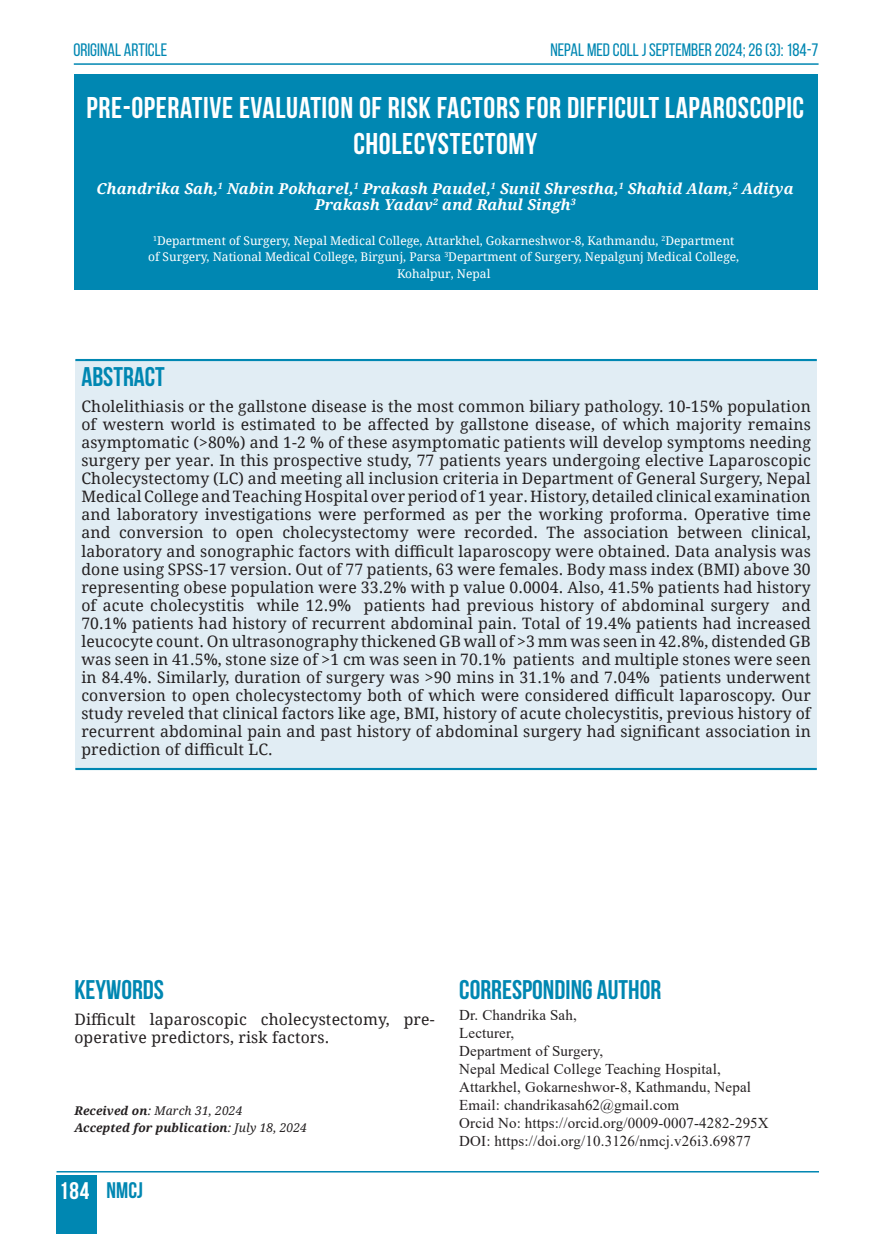
<style>
.page{position:relative;width:893px;height:1234px;background:#fff}
.page>*{position:absolute;margin:0;border:0;box-sizing:border-box;transform-origin:0 0}
.MAIN_TEXT_PARA{font:700 30px/36px "Bebas Neue";letter-spacing:.02em;color:#fff;text-align:center}
.subhead{font:700 27px "Bebas Neue";color:#0087b2}
.t1{font:700 22.5px "Bebas Neue";color:#0087b2}
.t2{font:18px "Bebas Neue";color:#0087b2}
.t3{font:700 16.5px "Bebas Neue";letter-spacing:.04em;color:#0087b2}
.MAIN_TEXT_PARA-2{font:15.75px/18px "Droid Serif";letter-spacing:.01em;color:#231f20;text-align:justify}
.t4{font:15px "Times New Roman";letter-spacing:.01em;color:#231f20}
.MAIN_TEXT_PARA-3{font:italic 700 15px/16.5px "Droid Serif";letter-spacing:.01em;color:#fff;text-align:center}
.t5{font:12px/16.5px "Droid Serif";color:#fff;text-align:center}
.t6{font:italic 700 12px "Droid Serif";letter-spacing:.01em;color:#231f20}
.t7{font:italic 12px "Droid Serif";letter-spacing:.01em;color:#231f20}
.s1{font-weight:700}
.s2{font-weight:400}
.s3{font-size:24px;color:#fff}
</style>
<div class="page">
<hr style="left:74px;top:63px;width:745px;height:2px;background:#0087b2">
<div style="left:57px;top:1174px;width:40px;height:59px;background:#0087b2"></div>
<hr style="left:57px;top:1170px;width:762px;height:2px;background:#0087b2">
<div style="left:74px;top:74px;width:744px;height:216px;background:#0087b2"></div>
<div style="left:75px;top:360px;width:742px;height:408px;background:#e1edf4"></div>
<hr style="left:75px;top:359px;width:742px;height:2px;background:#0087b2">
<hr style="left:75px;top:767px;width:742px;height:2px;background:#0087b2">
<p class="t2" style="left:73px;top:40px;width:95px">ORIGINAL ARTICLE</p>
<p class="t2" style="left:550px;top:40px;width:270px">NEPAL MED COLL J SEPTEMBER 2024; 26 (3): 184-7</p>
<p class="t3" style="left:73px;top:44px;width:189px">NEPAL MEDICAL COLLEGE JOURNAL</p>
<p class="MAIN_TEXT_PARA" style="left:86px;top:89px;width:719px">PRE-OPERATIVE EVALUATION OF RISK FACTORS FOR DIFFICULT LAPAROSCOPIC<br>CHOLECYSTECTOMY</p>
<p class="MAIN_TEXT_PARA-3" style="left:97px;top:179px;width:699px">Chandrika Sah,<sup>1</sup> Nabin Pokharel,<sup>1</sup> Prakash Paudel,<sup>1</sup> Sunil Shrestha,<sup>1</sup> Shahid Alam,<sup>2</sup> Aditya<br>Prakash Yadav<sup>2</sup> and Rahul Singh<sup>3</sup></p>
<p class="t5" style="left:148px;top:232px;width:593px"><sup>1</sup>Department of Surgery, Nepal Medical College, Attarkhel, Gokarneshwor-8, Kathmandu, <sup>2</sup>Department of Surgery, National Medical College, Birgunj, Parsa <sup>3</sup>Department of Surgery, Nepalgunj Medical College,<br>Kohalpur, Nepal</p>
<p class="subhead" style="left:81px;top:362px;width:85px">ABSTRACT</p>
<p class="MAIN_TEXT_PARA-2" style="left:81px;top:397px;width:731px">Cholelithiasis or the gallstone disease is the most common biliary pathology. 10-15% population of western world is estimated to be affected by gallstone disease, of which majority remains asymptomatic (&gt;80%) and 1-2 % of these asymptomatic patients will develop symptoms needing surgery per year. In this prospective study, 77 patients years undergoing elective Laparoscopic Cholecystectomy (LC) and meeting all inclusion criteria in Department of General Surgery, Nepal Medical College and Teaching Hospital over period of 1 year. History, detailed clinical examination and laboratory investigations were performed as per the working proforma. Operative time and conversion to open cholecystectomy were recorded. The association between clinical, laboratory and sonographic factors with difficult laparoscopy were obtained. Data analysis was done using SPSS-17 version. Out of 77 patients, 63 were females. Body mass index (BMI) above 30 representing obese population were 33.2% with p value 0.0004. Also, 41.5% patients had history of acute cholecystitis while 12.9% patients had previous history of abdominal surgery and 70.1% patients had history of recurrent abdominal pain. Total of 19.4% patients had increased leucocyte count. On ultrasonography thickened GB wall of &gt;3 mm was seen in 42.8%, distended GB was seen in 41.5%, stone size of &gt;1 cm was seen in 70.1% patients and multiple stones were seen in 84.4%. Similarly, duration of surgery was &gt;90 mins in 31.1% and 7.04% patients underwent conversion to open cholecystectomy both of which were considered difficult laparoscopy. Our study reveled that clinical factors like age, BMI, history of acute cholecystitis, previous history of recurrent abdominal pain and past history of abdominal surgery had significant association in prediction of difficult LC.</p>
<p class="subhead" style="left:74px;top:974px;width:91px">KEYWORDS</p>
<p class="MAIN_TEXT_PARA-2" style="left:74px;top:1010px;width:362px">Difficult laparoscopic cholecystectomy, pre&shy;operative predictors, risk factors.</p>
<p class="t7" style="left:74px;top:1102px;width:169px"><span class="s1">Received on</span>: March 31, 2024</p>
<p class="t6" style="left:74px;top:1118px;width:234px">Accepted for publication<span class="s2">: July 18, 2024</span></p>
<h3 class="t1" style="left:59px;top:1177px;width:85px"><span class="s3">184</span> NMCJ</h3>
<p class="subhead" style="left:459px;top:974px;width:204px">CORRESPONDING AUTHOR</p>
<p class="t4" style="left:459px;top:1003px;width:119px">Dr. Chandrika Sah,</p>
<p class="t4" style="left:459px;top:1021px;width:57px">Lecturer,</p>
<p class="t4" style="left:459px;top:1039px;width:145px">Department of Surgery,</p>
<p class="t4" style="left:459px;top:1057px;width:263px">Nepal Medical College Teaching Hospital,</p>
<p class="t4" style="left:459px;top:1075px;width:293px">Attarkhel, Gokarneshwor-8, Kathmandu, Nepal</p>
<p class="t4" style="left:459px;top:1093px;width:221px">Email: chandrikasah62@gmail.com</p>
<p class="t4" style="left:459px;top:1111px;width:311px">Orcid No: https://orcid.org/0009-0007-4282-295X</p>
<p class="t4" style="left:459px;top:1129px;width:293px">DOI: https://doi.org/10.3126/nmcj.v26i3.69877</p>
</div>
